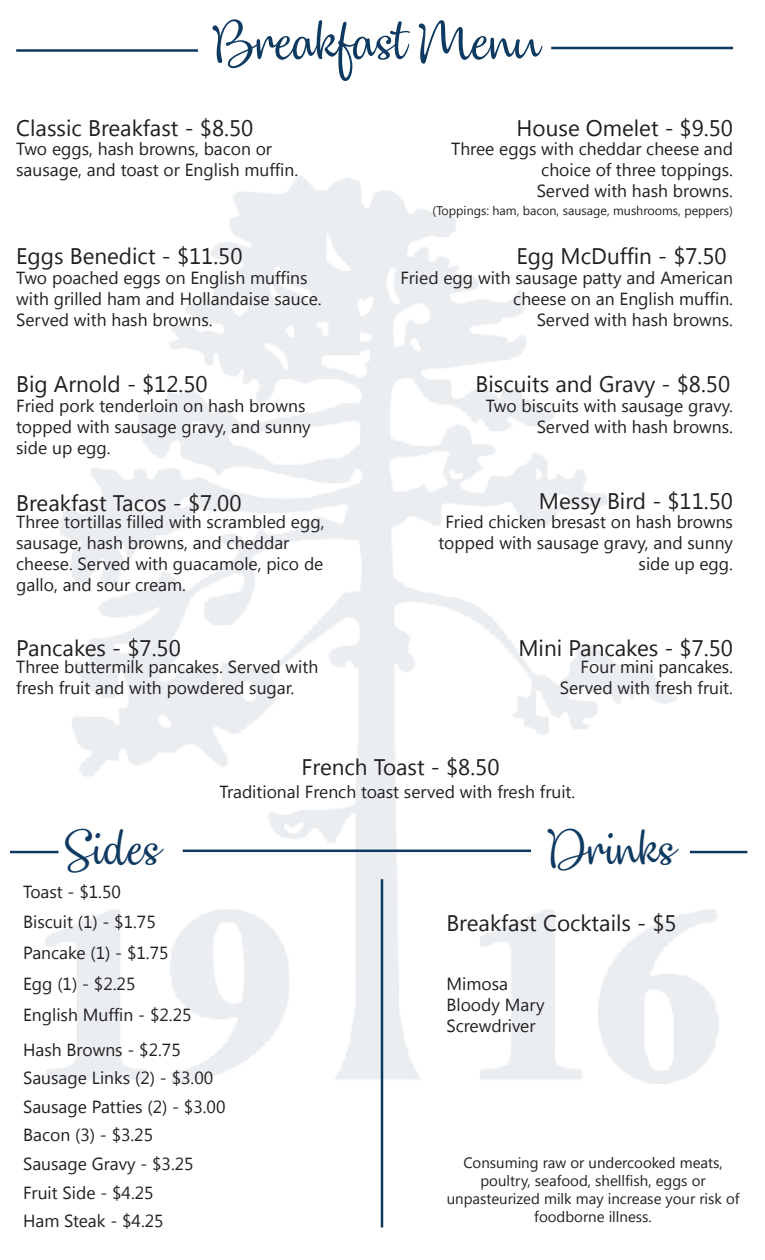
<style>
.page{position:relative;width:765px;height:1260px;background:#fff}
.page>*{position:absolute;margin:0;border:0;box-sizing:border-box;transform-origin:0 0}
.t1{font:52.5px "Dulcelin";color:#0e3961}
.t2{font:47.5px "Dulcelin";color:#0e3961}
.t3{font:22.5px "Khmer UI";color:#231f20}
.t4{font:17.5px/21px "Khmer UI";color:#231f20}
.t5{font:15px/18px "Khmer UI";color:#231f20;text-align:center}
.t6{font:12.5px "Khmer UI";color:#231f20}
</style>
<div class="page">
<hr style="left:16px;top:49px;width:182px;height:3px;background:#0e3961">
<hr style="left:551px;top:47px;width:182px;height:2px;background:#0e3961">
<hr style="left:690px;top:851px;width:57px;height:2px;background:#0e3961">
<hr style="left:10px;top:851px;width:49px;height:2px;background:#0e3961">
<hr style="left:183px;top:850px;width:348px;height:2px;background:#0e3961">
<hr style="left:381px;top:879px;width:2px;height:349px;background:#0e3961">
<p class="t1" style="left:216px;top:9px;width:328px">Breakfast Menu</p>
<p class="t3" style="left:16px;top:115px;width:239px">Classic Breakfast - $8.50</p>
<p class="t4" style="left:16px;top:139px;width:284px">Two eggs, hash browns, bacon or sausage, and toast or English muffin.</p>
<p class="t3" style="left:517px;top:115px;width:218px">House Omelet - $9.50</p>
<p class="t4" style="left:537px;top:139px;width:198px;text-align:justify;text-indent:-85px">Three eggs with cheddar cheese and choice of three toppings.<br>Served with hash browns.</p>
<p class="t6" style="left:433px;top:204px;width:302px">(Toppings: ham, bacon, sausage, mushrooms, peppers)</p>
<p class="t3" style="left:16px;top:243px;width:228px">Eggs Benedict - $11.50</p>
<p class="t3" style="left:517px;top:243px;width:212px">Egg McDuffin - $7.50</p>
<p class="t4" style="left:16px;top:267px;width:307px">Two poached eggs on English muffins with grilled ham and Hollandaise sauce.<br>Served with hash browns.</p>
<p class="t4" style="left:400px;top:267px;width:334px;text-align:right">Fried egg with sausage patty and American cheese on an English muffin.<br>Served with hash browns.</p>
<p class="t3" style="left:16px;top:371px;width:193px">Big Arnold - $12.50</p>
<p class="t4" style="left:16px;top:395px;width:296px">Fried pork tenderloin on hash browns topped with sausage gravy, and sunny side up egg.</p>
<p class="t3" style="left:16px;top:490px;width:227px">Breakfast Tacos - $7.00</p>
<p class="t4" style="left:16px;top:511px;width:310px">Three tortillas filled with scrambled egg, sausage, hash browns, and cheddar cheese. Served with guacamole, pico de gallo, and sour cream.</p>
<p class="t3" style="left:16px;top:635px;width:166px">Pancakes - $7.50</p>
<p class="t4" style="left:16px;top:656px;width:304px">Three buttermilk pancakes. Served with fresh fruit and with powdered sugar.</p>
<p class="t3" style="left:476px;top:371px;width:256px">Biscuits and Gravy - $8.50</p>
<p class="t4" style="left:486px;top:395px;width:249px;text-align:right">Two biscuits with sausage gravy.<br>Served with hash browns.</p>
<p class="t3" style="left:539px;top:488px;width:196px">Messy Bird - $11.50</p>
<p class="t4" style="left:438px;top:511px;width:296px;text-align:right">Fried chicken bresast on hash browns topped with sausage gravy, and sunny side up egg.</p>
<p class="t3" style="left:518px;top:635px;width:216px">Mini Pancakes - $7.50</p>
<p class="t4" style="left:560px;top:656px;width:175px;text-align:right">Four mini pancakes.<br>Served with fresh fruit.</p>
<p class="t2" style="left:65px;top:819px;width:98px">Sides</p>
<p class="t4" style="left:23px;top:882px;width:99px">Toast - $1.50</p>
<p class="t4" style="left:23px;top:911px;width:134px">Biscuit (1) - $1.75</p>
<p class="t4" style="left:23px;top:942px;width:147px">Pancake (1) - $1.75</p>
<p class="t4" style="left:23px;top:974px;width:114px">Egg (1) - $2.25</p>
<p class="t4" style="left:23px;top:1005px;width:170px">English Muffin - $2.25</p>
<p class="t4" style="left:23px;top:1039px;width:159px">Hash Browns - $2.75</p>
<p class="t3" style="left:301px;top:755px;width:200px">French Toast - $8.50</p>
<p class="t4" style="left:219px;top:781px;width:357px">Traditional French toast served with fresh fruit.</p>
<p class="t2" style="left:549px;top:819px;width:128px">Drinks</p>
<p class="t3" style="left:446px;top:910px;width:232px">Breakfast Cocktails - $5</p>
<p class="t4" style="left:446px;top:974px;width:100px">Mimosa<br>Bloody Mary<br>Screwdriver</p>
<p class="t4" style="left:23px;top:1068px;width:192px">Sausage Links (2) - $3.00</p>
<p class="t4" style="left:23px;top:1096px;width:204px">Sausage Patties (2) - $3.00</p>
<p class="t4" style="left:23px;top:1125px;width:132px">Bacon (3) - $3.25</p>
<p class="t4" style="left:23px;top:1154px;width:172px">Sausage Gravy - $3.25</p>
<p class="t4" style="left:23px;top:1182px;width:132px">Fruit Side - $4.25</p>
<p class="t4" style="left:23px;top:1211px;width:142px">Ham Steak - $4.25</p>
<p class="t5" style="left:447px;top:1154px;width:294px">Consuming raw or undercooked meats, poultry, seafood, shellfish, eggs or unpasteurized milk may increase your risk of foodborne illness.</p>
</div>
